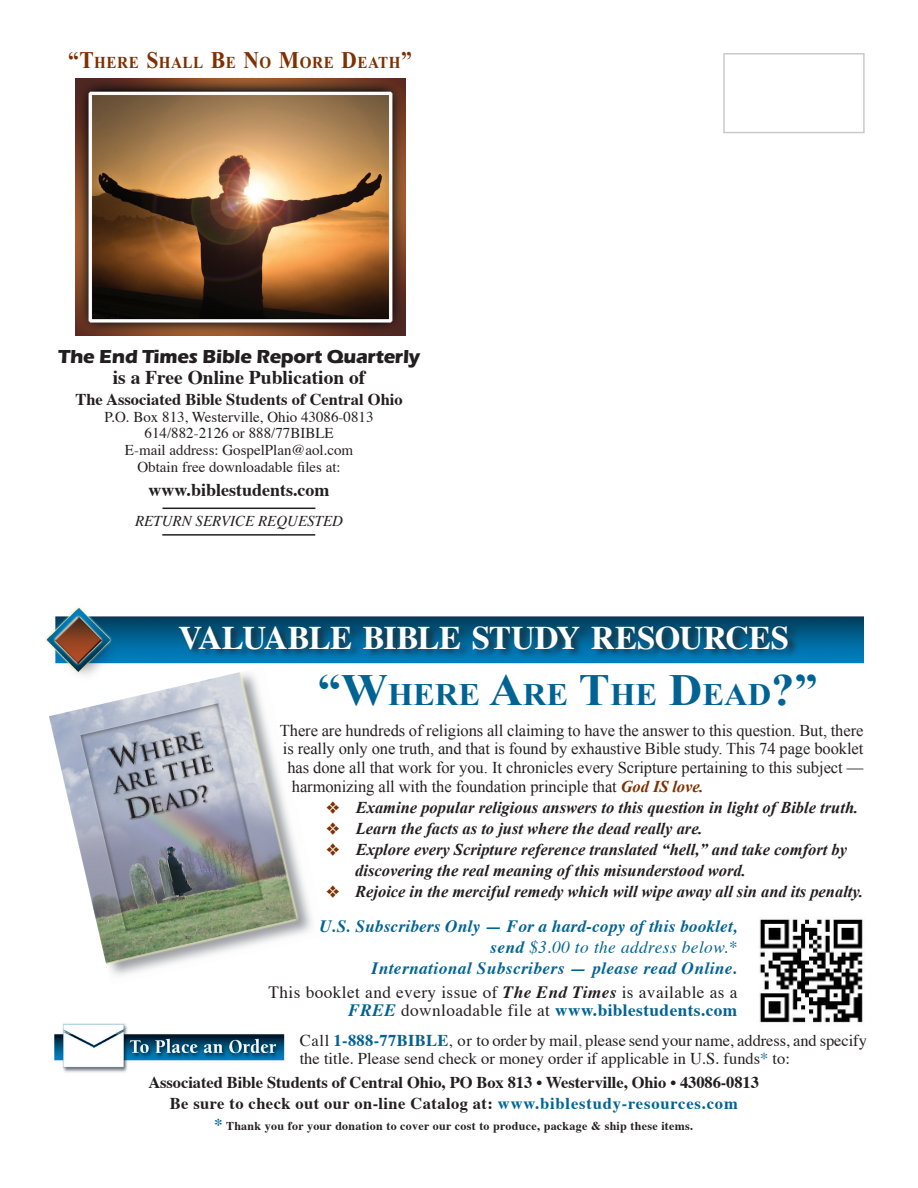
<style>
.page{position:relative;width:918px;height:1188px;background:#fff}
.page>*{position:absolute;margin:0;border:0;box-sizing:border-box;transform-origin:0 0}
.t1{font:700 33px "Times";letter-spacing:-.02em;color:#fff}
.t2{font:700 31.2px "Times New Roman";color:#006394;scale:1.05 1}
.t3{font:700 19.5px "Itc Eras";letter-spacing:-.015em;color:#231f20}
.t4{font:700 19.5px "Times";color:#231f20}
.t5{font:700 18px "Times";color:#231f20}
.t6{font:italic 700 17.25px "Times";letter-spacing:.025em;color:#006394}
.t7{font:17.25px "Times";letter-spacing:.025em;color:#231f20}
.t8{font:700 17.25px "Times";letter-spacing:.025em;color:#006394}
.t9{font:italic 17.25px "Times";letter-spacing:.025em;color:#006394}
._1Body_Text{font:700 16.8px "Times New Roman";letter-spacing:.035em;color:#7e3000;scale:.9 1}
._1Body_Text-2{font:italic 700 16.5px/21px "Times New Roman";color:#231f20}
.t10{font:16.5px "Times New Roman";letter-spacing:-.005em;color:#231f20}
.Body_text{font:16.5px/18px "Times";color:#231f20}
.Body_text-2{font:700 16.5px "Times";color:#231f20}
.Body_text-3{font:700 16.5px "Times";letter-spacing:.025em;color:#231f20}
.t11{font:15px "Times";color:#231f20}
.t12{font:italic 15px "Times";color:#231f20}
.Subhead_1{font:700 12px "Times";letter-spacing:.025em;color:#231f20}
.s1{font-size:24px}
.s2{font-size:44.55px}
.s3{font-weight:700;font-style:italic;color:#7e3000}
.s4{font-weight:700}
.s5{font-weight:700;font-style:italic}
.s6{font-style:italic}
.s7{font-weight:400;color:#231f20}
.s8{font-weight:700;color:#006394}
.s9{color:#3266be}
.s10{color:#006394}
.s11{font-style:italic;font-size:16.5px;color:#006394}
</style>
<div class="page">
<img style="left:75px;top:79px;width:330px;height:257px">
<img style="left:45px;top:607px;width:819px;height:60px">
<img style="left:49px;top:667px;width:263px;height:309px">
<img style="left:54px;top:1023px;width:231px;height:50px">
<div style="left:179px;top:624px;width:620px;height:35px;background:#231f20;opacity:.74"></div>
<hr style="left:163px;top:508px;width:152px;height:1px;background:#231f20">
<hr style="left:162px;top:534px;width:153px;height:2px;background:#231f20">
<img style="left:759px;top:919px;width:104px;height:104px">
<p class="_1Body_Text" style="left:68px;top:53px;width:383px"><span class="s1">“T</span>HERE <span class="s1">S</span>HALL <span class="s1">B</span>E <span class="s1">N</span>O <span class="s1">M</span>ORE <span class="s1">D</span>EATH<span class="s1">”</span></p>
<p class="t3" style="left:58px;top:345px;width:364px">The End Times Bible Report Quarterly</p>
<p class="t4" style="left:113px;top:364px;width:254px">is a Free Online Publication of</p>
<p class="Body_text-2" style="left:75px;top:389px;width:329px">The Associated Bible Students of Central Ohio</p>
<p class="t11" style="left:105px;top:407px;width:270px">P.O. Box 813, Westerville, Ohio 43086-0813</p>
<p class="t11" style="left:145px;top:424px;width:191px">614/882-2126 or 888/77BIBLE</p>
<p class="t11" style="left:125px;top:440px;width:230px">E-mail address: GospelPlan@aol.com</p>
<p class="t11" style="left:137px;top:458px;width:205px">Obtain free downloadable files at:</p>
<p class="t5" style="left:149px;top:478px;width:183px">www.biblestudents.com</p>
<p class="t12" style="left:135px;top:512px;width:210px">RETURN SERVICE REQUESTED</p>
<p class="t1" style="left:179px;top:616px;width:612px">VALUABLE BIBLE STUDY RESOURCES</p>
<p class="t2" style="left:318px;top:673px;width:478px"><span class="s2">“W</span>HERE <span class="s2">A</span>RE <span class="s2">T</span>HE <span class="s2">D</span>EAD<span class="s2">?”</span></p>
<p class="t10" style="left:280px;top:719px;width:585px">There are hundreds of religions all claiming to have the answer to this question. But, there</p>
<p class="t10" style="left:283px;top:738px;width:582px">is really only one truth, and that is found by exhaustive Bible study. This 74 page booklet</p>
<p class="t10" style="left:287px;top:757px;width:577px">has done all that work for you. It chronicles every Scripture pertaining to this subject —</p>
<p class="t10" style="left:292px;top:775px;width:413px">harmonizing all with the foundation principle that <span class="s3">God IS love.</span></p>
<p class="_1Body_Text-2" style="left:356px;top:796px;width:504px">Examine popular religious answers to this question in light of Bible truth.</p>
<p class="_1Body_Text-2" style="left:356px;top:817px;width:348px">Learn the facts as to just where the dead really are.</p>
<p class="_1Body_Text-2" style="left:355px;top:838px;width:493px">Explore every Scripture reference translated “hell,” and take comfort by discovering the real meaning of this misunderstood word.</p>
<p class="_1Body_Text-2" style="left:355px;top:880px;width:510px">Rejoice in the merciful remedy which will wipe away all sin and its penalty.</p>
<p class="t6" style="left:320px;top:915px;width:419px">U.S. Subscribers Only — For a hard-copy of this booklet,</p>
<p class="t9" style="left:490px;top:936px;width:249px"><span class="s4">send</span> $3.00 to the address below.*</p>
<p class="t6" style="left:372px;top:957px;width:367px">International Subscribers — please read Online.</p>
<p class="t7" style="left:269px;top:981px;width:470px">This booklet and every issue of <span class="s5">The End Times</span> is available as a</p>
<p class="t8" style="left:349px;top:999px;width:390px"><span class="s6">FREE</span> <span class="s7">downloadable file at</span> www.biblestudents.com</p>
<p class="Body_text" style="left:300px;top:1033px;width:569px">Call <span class="s8">1-888-77BIBLE</span>, or to order by mail<span class="s9">,</span> please send your name, address, and specify the title. Please send check or money order if applicable in U.S. funds<span class="s10">*</span> to:</p>
<p class="Body_text-2" style="left:148px;top:1072px;width:612px">Associated Bible Students of Central Ohio, PO Box 813 • Westerville, Ohio • 43086-0813</p>
<p class="Body_text-3" style="left:170px;top:1093px;width:570px">Be sure to check out our on-line Catalog at: <span class="s10">www.biblestudy-resources.com</span></p>
<p class="Subhead_1" style="left:214px;top:1118px;width:480px"><span class="s11">*</span> Thank you for your donation to cover our cost to produce, package &amp; ship these items.</p>
</div>
